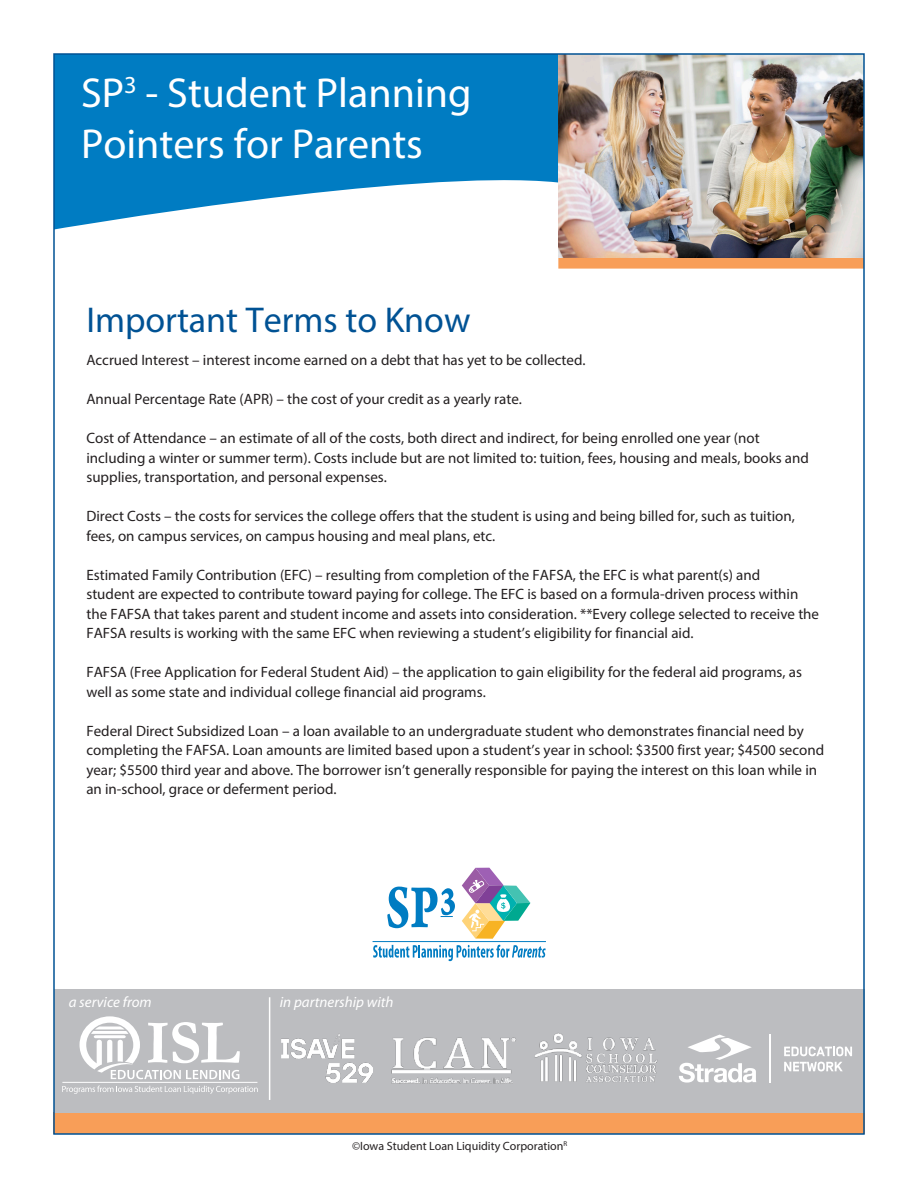
<style>
.page{position:relative;width:918px;height:1188px;background:#fff}
.page>*{position:absolute;margin:0;border:0;box-sizing:border-box;transform-origin:0 0}
.t1{font:42px/50.4px "Myriad Pro";color:#fff}
.t2{font:36px "Myriad Pro";color:#005294}
.t3{font:15px/19.5px "Myriad Pro";color:#231f20}
.t4{font:italic 15px "Myriad Pro";color:#fff}
.t5{font:12px "Myriad Pro";color:#231f20}
</style>
<div class="page">
<svg style="left:56px;top:56px;width:502px;height:174px;fill:#007cc2"></svg>
<div style="left:558px;top:258px;width:306px;height:11px;background:#f89e58;border:2px solid #f89e58"></div>
<div style="left:53px;top:1113px;width:812px;height:21px;background:#f89e58"></div>
<img style="left:558px;top:56px;width:304px;height:202px">
<svg style="left:373px;top:945px;width:173px;height:16px"></svg>
<hr style="left:373px;top:941px;width:173px;height:1px;background:#007cc2">
<svg style="left:462px;top:868px;width:68px;height:71px"></svg>
<svg style="left:387px;top:887px;width:68px;height:41px"></svg>
<div style="left:54px;top:989px;width:811px;height:124px;background:#bcbdc0"></div>
<img style="left:391px;top:1037px;width:125px;height:47px">
<svg style="left:784px;top:1047px;width:68px;height:9px"></svg>
<svg style="left:784px;top:1062px;width:59px;height:9px"></svg>
<svg style="left:679px;top:1035px;width:77px;height:48px"></svg>
<hr style="left:769px;top:1034px;width:1px;height:49px;background:#fff">
<hr style="left:269px;top:997px;width:1px;height:103px;background:#fff">
<img style="left:535px;top:1033px;width:122px;height:50px">
<svg style="left:80px;top:1016px;width:160px;height:63px"></svg>
<hr style="left:62px;top:1082px;width:195px;height:1px;background:#fff">
<svg style="left:62px;top:1086px;width:196px;height:8px"></svg>
<img style="left:281px;top:1034px;width:91px;height:48px">
<h1 class="t1" style="left:81px;top:67px;width:392px">SP<sup>3</sup> - Student Planning<br>Pointers for Parents</h1>
<h2 class="t2" style="left:86px;top:298px;width:386px">Important Terms to Know</h2>
<p class="t3" style="left:86px;top:350px;width:501px">Accrued Interest – interest income earned on a debt that has yet to be collected.</p>
<p class="t3" style="left:86px;top:389px;width:437px">Annual Percentage Rate (APR) – the cost of your credit as a yearly rate.</p>
<p class="t3" style="left:86px;top:428px;width:724px">Cost of Attendance – an estimate of all of the costs, both direct and indirect, for being enrolled one year (not including a winter or summer term). Costs include but are not limited to: tuition, fees, housing and meals, books and supplies, transportation, and personal expenses.</p>
<p class="t3" style="left:86px;top:506px;width:710px">Direct Costs – the costs for services the college offers that the student is using and being billed for, such as tuition, fees, on campus services, on campus housing and meal plans, etc.</p>
<p class="t3" style="left:86px;top:564px;width:734px">Estimated Family Contribution (EFC) – resulting from completion of the FAFSA, the EFC is what parent(s) and<br>student are expected to contribute toward paying for college. The EFC is based on a formula-driven process within the FAFSA that takes parent and student income and assets into consideration. **Every college selected to receive the FAFSA results is working with the same EFC when reviewing a student’s eligibility for financial aid.</p>
<p class="t3" style="left:86px;top:662px;width:717px">FAFSA (Free Application for Federal Student Aid) – the application to gain eligibility for the federal aid programs, as well as some state and individual college financial aid programs.</p>
<p class="t3" style="left:86px;top:720px;width:739px">Federal Direct Subsidized Loan – a loan available to an undergraduate student who demonstrates financial need by completing the FAFSA. Loan amounts are limited based upon a student’s year in school: $3500 first year; $4500 second year; $5500 third year and above. The borrower isn’t generally responsible for paying the interest on this loan while in an in-school, grace or deferment period.</p>
<p class="t4" style="left:69px;top:993px;width:84px">a service from</p>
<p class="t4" style="left:280px;top:993px;width:115px">in partnership with</p>
<p class="t5" style="left:352px;top:1138px;width:217px">©Iowa Student Loan Liquidity Corporation<sup>R</sup></p>
</div>
